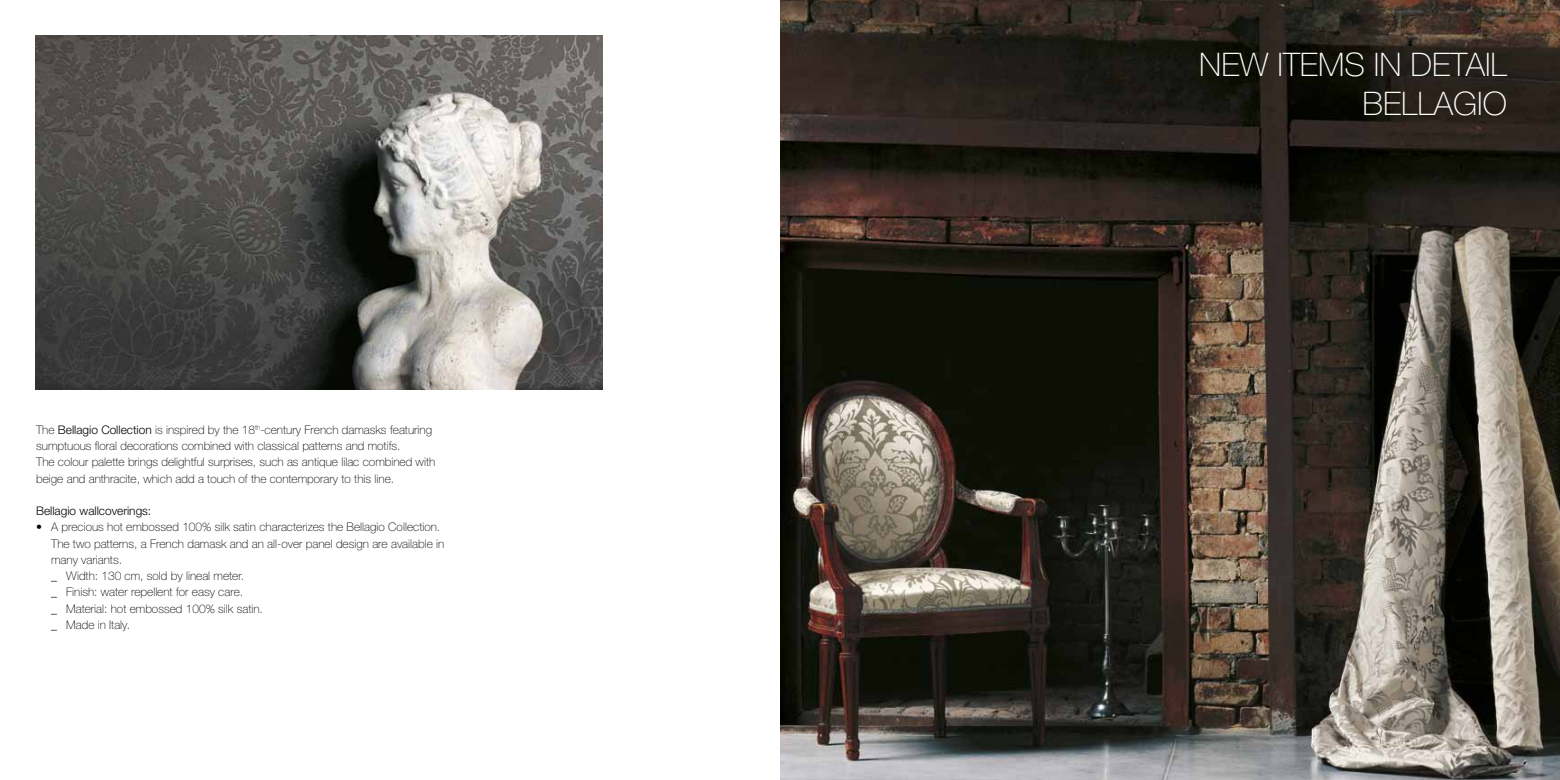
<style>
.page{position:relative;width:1560px;height:780px;background:#fff}
.page>*{position:absolute;margin:0;border:0;box-sizing:border-box;transform-origin:0 0}
.t1{font:100 32.5px/39px "Helvetica Neue LT Std";color:#fff}
.t2{font:100 11.88px/16.2px "Helvetica Neue LT Std";color:#000}
.t3{font:300 11.88px "Helvetica Neue LT Std";color:#000}
.s1{font-weight:300}
</style>
<div class="page">
<img style="left:35px;top:35px;width:567px;height:355px">
<img style="left:780px;top:0;width:779px;height:780px">
<p class="t2" style="left:36px;top:421px;width:400px">The <span class="s1">Bellagio Collection</span> is inspired by the 18<sup>th</sup>-century French damasks featuring sumptuous floral decorations combined with classical patterns and motifs.<br>The colour palette brings delightful surprises, such as antique lilac combined with beige and anthracite, which add a touch of the contemporary to this line.</p>
<p class="t3" style="left:36px;top:503px;width:117px">Bellagio wallcoverings:</p>
<p class="t2" style="left:51px;top:519px;width:394px;text-indent:-15px">• A precious hot embossed 100% silk satin characterizes the Bellagio Collection.<br>The two patterns, a French damask and an all-over panel design are available in many variants.<br>_ Width: 130 cm, sold by lineal meter.<br>_ Finish: water repellent for easy care.<br>_ Material: hot embossed 100% silk satin.<br>_ Made in Italy.</p>
<h1 class="t1" style="left:1199px;top:45px;width:96px">New items</h1>
<h1 class="t1" style="left:1362px;top:45px;width:146px;text-indent:11px">in detail<br>BELLAGIO</h1>
</div>
